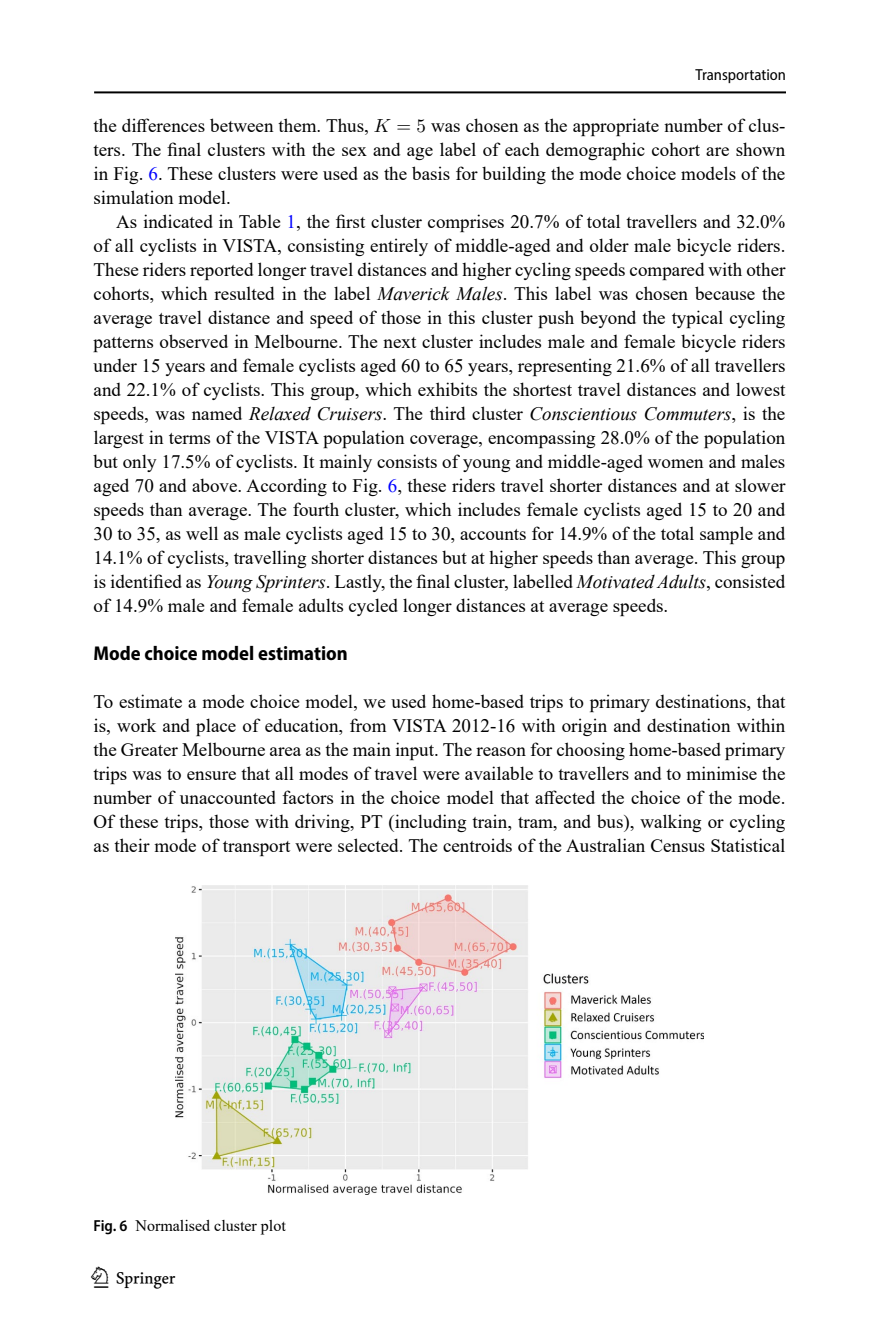
<style>
.page{position:relative;width:879px;height:1333px;background:#fff}
.page>*{position:absolute;margin:0;border:0;box-sizing:border-box;transform-origin:0 0}
.t1{font:30px "Springnew";color:#000}
.Head_2{font:700 semi-condensed 20px "Myriad Pro";color:#000}
.Body_Text_Indent{font:19px/24px "Times New Roman";color:#000;text-align:justify}
.Body_Text{font:19px/24px "Times New Roman";color:#000;text-align:justify}
.Figure_Caption{font:16px "Times New Roman";color:#000}
.t2{font:semi-condensed 16px "Myriad Pro";color:#000}
.s1{font-family:"LM Math Italic 10"}
.s2{font-family:"LM Roman 10"}
.s3{color:#00f}
.s4{font-style:italic}
.s5{font-family:"Myriad Pro";font-weight:600;font-stretch:semi-condensed}
</style>
<div class="page">
<hr style="left:94px;top:91px;width:692px;height:2px;background:#000">
<img style="left:176px;top:885px;width:527px;height:309px">
<p class="t2" style="left:695px;top:65px;width:92px">Transportation</p>
<p class="Body_Text" style="left:94px;top:113px;width:693px">the differences between them. Thus, <span class="s1">K</span> <span class="s2">= 5</span> was chosen as the appropriate number of clus&shy;ters. The final clusters with the sex and age label of each demographic cohort are shown in Fig. <span class="s3">6</span>. These clusters were used as the basis for building the mode choice models of the simulation model.</p>
<p class="Body_Text_Indent" style="left:94px;top:209px;width:693px;text-indent:23px">As indicated in Table <span class="s3">1</span>, the first cluster comprises 20.7% of total travellers and 32.0% of all cyclists in VISTA, consisting entirely of middle-aged and older male bicycle riders.<br>These riders reported longer travel distances and higher cycling speeds compared with other cohorts, which resulted in the label <span class="s4">Maverick Males</span>. This label was chosen because the average travel distance and speed of those in this cluster push beyond the typical cycling patterns observed in Melbourne. The next cluster includes male and female bicycle riders under 15 years and female cyclists aged 60 to 65 years, representing 21.6% of all travellers and 22.1% of cyclists. This group, which exhibits the shortest travel distances and lowest speeds, was named <span class="s4">Relaxed Cruisers</span>. The third cluster <span class="s4">Conscientious Commuters</span>, is the largest in terms of the VISTA population coverage, encompassing 28.0% of the population but only 17.5% of cyclists. It mainly consists of young and middle-aged women and males aged 70 and above. According to Fig. <span class="s3">6</span>, these riders travel shorter distances and at slower speeds than average. The fourth cluster, which includes female cyclists aged 15 to 20 and 30 to 35, as well as male cyclists aged 15 to 30, accounts for 14.9% of the total sample and 14.1% of cyclists, travelling shorter distances but at higher speeds than average. This group is identified as <span class="s4">Young Sprinters</span>. Lastly, the final cluster, labelled <span class="s4">Motivated Adults</span>, consisted of 14.9% male and female adults cycled longer distances at average speeds.</p>
<p class="Head_2" style="left:94px;top:640px;width:256px">Mode choice model estimation</p>
<p class="Body_Text" style="left:94px;top:689px;width:693px">To estimate a mode choice model, we used home-based trips to primary destinations, that is, work and place of education, from VISTA 2012-16 with origin and destination within the Greater Melbourne area as the main input. The reason for choosing home-based primary trips was to ensure that all modes of travel were available to travellers and to minimise the number of unaccounted factors in the choice model that affected the choice of the mode.<br>Of these trips, those with driving, PT (including train, tram, and bus), walking or cycling as their mode of transport were selected. The centroids of the Australian Census Statistical</p>
<p class="Figure_Caption" style="left:94px;top:1214px;width:194px"><span class="s5">Fig. 6</span> Normalised cluster plot</p>
<h1 class="t1" style="left:94px;top:1260px;width:83px">1 3</h1>
</div>
